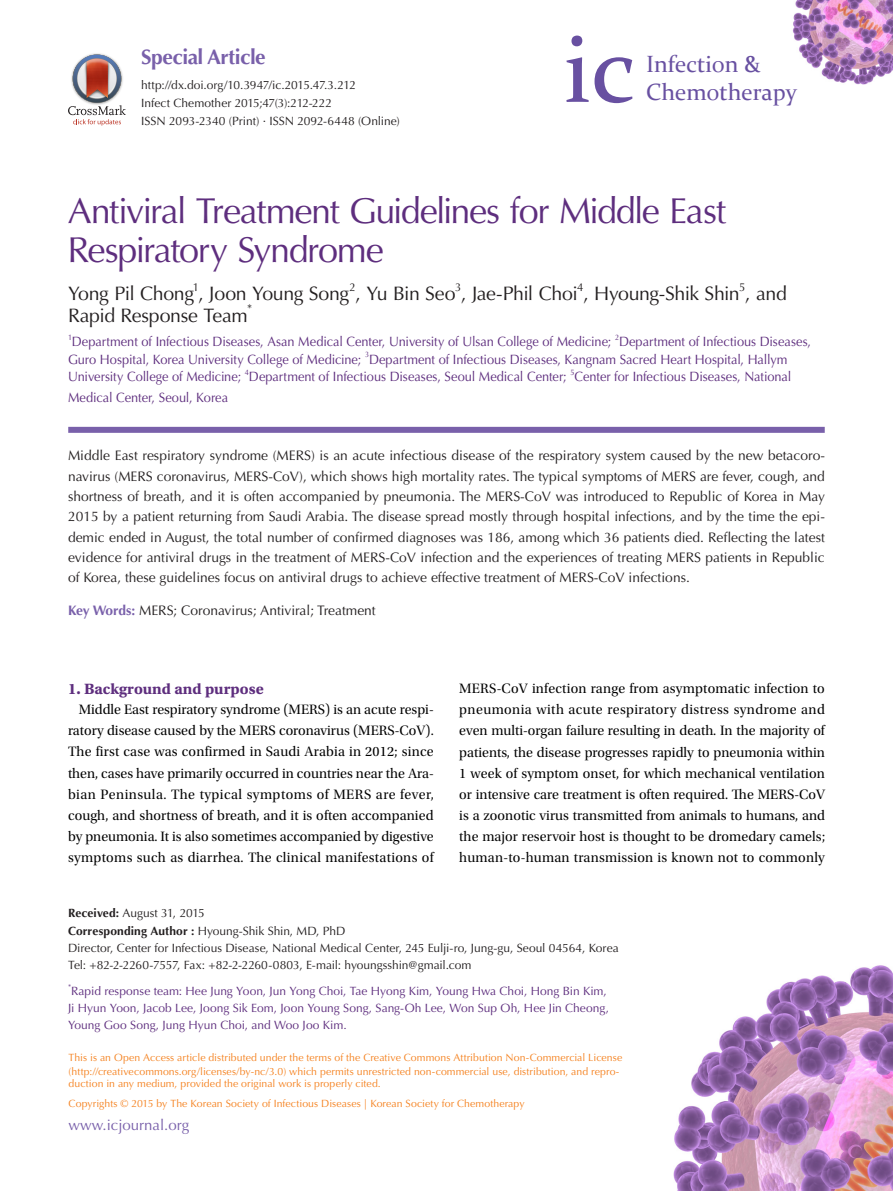
<style>
.page{position:relative;width:893px;height:1191px;background:#fff}
.page>*{position:absolute;margin:0;border:0;box-sizing:border-box;transform-origin:0 0}
.영문_타이틀{font:36px/39px "Optima LT Std";letter-spacing:-.04em;color:#5e2e7e}
.t1{font:23.55px "Constantia";color:#6850a1}
.t2{font:700 21px "Optima LT Std";letter-spacing:-.025em;color:#7960aa}
.저자명{font:19.5px "Optima LT Std";letter-spacing:-.02em;color:#231f20}
.본문_소타이틀{font:15.75px "Utopia Std Bold Capt";color:#5e2e7e}
.t3{font:15px "Optima LT Std";color:#7960aa}
.본문{font:14.25px/21.1px "Utopia Std Subh";letter-spacing:.015em;color:#000;text-align:justify}
.초록_영문{font:13.8px/20.2px "Optima LT Std";color:#231f20;text-align:justify}
.저자_소속{font:13.5px "Optima LT Std";color:#5e2e7e;scale:.95 1}
.저자_소속_교신저자{font:12px/17.2px "Optima LT Std";letter-spacing:-.005em;color:#231f20}
.저자_소속_교신저자-2{font:12px/17.2px "Optima LT Std";color:#5e2e7e}
.저자명-2{font:11.4px "Optima LT Std";color:#231f20}
.t4{font:10.5px/13.5px "Optima LT Std";letter-spacing:.005em;color:#f58220}
.저자_소속-2{font:7.8px "Optima LT Std";color:#5e2e7e;scale:.95 1}
.저자_소속_교신저자-3{font:7.05px "Optima LT Std";color:#5e2e7e}
.s1{font-weight:700;color:#7960aa}
.s2{font-weight:700}
</style>
<div class="page">
<img style="left:673px;top:965px;width:220px;height:226px">
<img style="left:792px;top:0;width:101px;height:85px">
<svg style="left:566px;top:36px;width:66px;height:67px"></svg>
<div style="left:68px;top:427px;width:757px;height:6px;background:#7960aa"></div>
<img style="left:89px;top:53px;width:16px;height:2px">
<svg style="left:68px;top:55px;width:58px;height:71px"></svg>
<p class="t2" style="left:141px;top:44px;width:126px">Special Article</p>
<p class="저자_소속_교신저자" style="left:141px;top:76px;width:216px">http://dx.doi.org/10.3947/ic.2015.47.3.212</p>
<p class="저자_소속_교신저자" style="left:141px;top:94px;width:192px">Infect Chemother 2015;47(3):212-222</p>
<p class="저자_소속_교신저자" style="left:141px;top:112px;width:260px">ISSN 2093-2340 (Print) · ISSN 2092-6448 (Online)</p>
<p class="t1" style="left:646px;top:48px;width:115px">Infection &amp;</p>
<p class="t1" style="left:646px;top:76px;width:152px">Chemotherapy</p>
<p class="영문_타이틀" style="left:67px;top:192px;width:660px">Antiviral Treatment Guidelines for Middle East<br>Respiratory Syndrome</p>
<p class="저자명" style="left:68px;top:282px;width:720px">Yong Pil Chong , Joon Young Song , Yu Bin Seo , Jae-Phil Choi , Hyoung-Shik Shin , and</p>
<p class="저자명-2" style="left:193px;top:281px;width:8px">1</p>
<p class="저자명-2" style="left:350px;top:281px;width:8px">2</p>
<p class="저자명-2" style="left:455px;top:281px;width:8px">3</p>
<p class="저자명-2" style="left:577px;top:281px;width:8px">4</p>
<p class="저자명-2" style="left:739px;top:281px;width:8px">5</p>
<p class="저자명" style="left:68px;top:303px;width:181px">Rapid Response Team</p>
<p class="저자명-2" style="left:247px;top:302px;width:7px">*</p>
<p class="저자_소속-2" style="left:68px;top:332px;width:6px">1</p>
<p class="저자_소속" style="left:72px;top:334px;width:570px">Department of Infectious Diseases, Asan Medical Center, University of Ulsan College of Medicine;</p>
<p class="저자_소속-2" style="left:615px;top:332px;width:6px">2</p>
<p class="저자_소속" style="left:619px;top:334px;width:204px">Department of Infectious Diseases,</p>
<p class="저자_소속" style="left:68px;top:351px;width:310px">Guro Hospital, Korea University College of Medicine;</p>
<p class="저자_소속-2" style="left:365px;top:350px;width:6px">3</p>
<p class="저자_소속" style="left:369px;top:351px;width:442px">Department of Infectious Diseases, Kangnam Sacred Heart Hospital, Hallym</p>
<p class="저자_소속" style="left:68px;top:369px;width:184px">University College of Medicine;</p>
<p class="저자_소속-2" style="left:245px;top:367px;width:6px">4</p>
<p class="저자_소속" style="left:249px;top:369px;width:336px">Department of Infectious Diseases, Seoul Medical Center;</p>
<p class="저자_소속-2" style="left:570px;top:367px;width:6px">5</p>
<p class="저자_소속" style="left:575px;top:369px;width:230px">Center for Infectious Diseases, National</p>
<p class="저자_소속" style="left:68px;top:389px;width:170px">Medical Center, Seoul, Korea</p>
<p class="초록_영문" style="left:68px;top:446px;width:758px">Middle East respiratory syndrome (MERS) is an acute infectious disease of the respiratory system caused by the new betacoro&shy;navirus (MERS coronavirus, MERS-CoV), which shows high mortality rates. The typical symptoms of MERS are fever, cough, and shortness of breath, and it is often accompanied by pneumonia. The MERS-CoV was introduced to Republic of Korea in May 2015 by a patient returning from Saudi Arabia. The disease spread mostly through hospital infections, and by the time the epi&shy;demic ended in August, the total number of confirmed diagnoses was 186, among which 36 patients died. Reflecting the latest evidence for antiviral drugs in the treatment of MERS-CoV infection and the experiences of treating MERS patients in Republic of Korea, these guidelines focus on antiviral drugs to achieve effective treatment of MERS-CoV infections.</p>
<p class="초록_영문" style="left:68px;top:600px;width:309px"><span class="s1">Key Words:</span> MERS; Coronavirus; Antiviral; Treatment</p>
<p class="본문_소타이틀" style="left:68px;top:680px;width:198px">1. Background and purpose</p>
<p class="본문" style="left:68px;top:699px;width:367px;text-indent:11px">Middle East respiratory syndrome (MERS) is an acute respi&shy;ratory disease caused by the MERS coronavirus (MERS-CoV).<br>The first case was confirmed in Saudi Arabia in 2012; since then, cases have primarily occurred in countries near the Ara&shy;bian Peninsula. The typical symptoms of MERS are fever, cough, and shortness of breath, and it is often accompanied by pneumonia. It is also sometimes accompanied by digestive symptoms such as diarrhea. The clinical manifestations of</p>
<p class="본문" style="left:459px;top:678px;width:367px">MERS-CoV infection range from asymptomatic infection to pneumonia with acute respiratory distress syndrome and even multi-organ failure resulting in death. In the majority of patients, the disease progresses rapidly to pneumonia within 1 week of symptom onset, for which mechanical ventilation or intensive care treatment is often required. The MERS-CoV is a zoonotic virus transmitted from animals to humans, and the major reservoir host is thought to be dromedary camels; human-to-human transmission is known not to commonly</p>
<p class="저자_소속_교신저자" style="left:68px;top:904px;width:138px"><span class="s2">Received:</span> August 31, 2015</p>
<p class="저자_소속_교신저자" style="left:68px;top:922px;width:552px"><span class="s2">Corresponding Author :</span> Hyoung-Shik Shin, MD, PhD<br>Director, Center for Infectious Disease, National Medical Center, 245 Eulji-ro, Jung-gu, Seoul 04564, Korea</p>
<p class="저자_소속_교신저자" style="left:68px;top:956px;width:405px">Tel: +82-2-2260-7557, Fax: +82-2-2260-0803, E-mail: hyoungsshin@gmail.com</p>
<p class="저자_소속_교신저자-3" style="left:68px;top:982px;width:5px">*</p>
<p class="저자_소속_교신저자-2" style="left:68px;top:982px;width:543px">Rapid response team: Hee Jung Yoon, Jun Yong Choi, Tae Hyong Kim, Young Hwa Choi, Hong Bin Kim,<br>Ji Hyun Yoon, Jacob Lee, Joong Sik Eom, Joon Young Song, Sang-Oh Lee, Won Sup Oh, Hee Jin Cheong,<br>Young Goo Song, Jung Hyun Choi, and Woo Joo Kim.</p>
<p class="t4" style="left:69px;top:1051px;width:555px">This is an Open Access article distributed under the terms of the Creative Commons Attribution Non-Commercial License (http://creativecommons.org/licenses/by-nc/3.0) which permits unrestricted non-commercial use, distribution, and repro-</p>
<p class="t4" style="left:69px;top:1076px;width:314px">duction in any medium, provided the original work is properly cited.</p>
<p class="t4" style="left:69px;top:1097px;width:457px">Copyrights © 2015 by The Korean Society of Infectious Diseases | Korean Society for Chemotherapy</p>
<p class="t3" style="left:69px;top:1116px;width:122px">www.icjournal.org</p>
</div>
